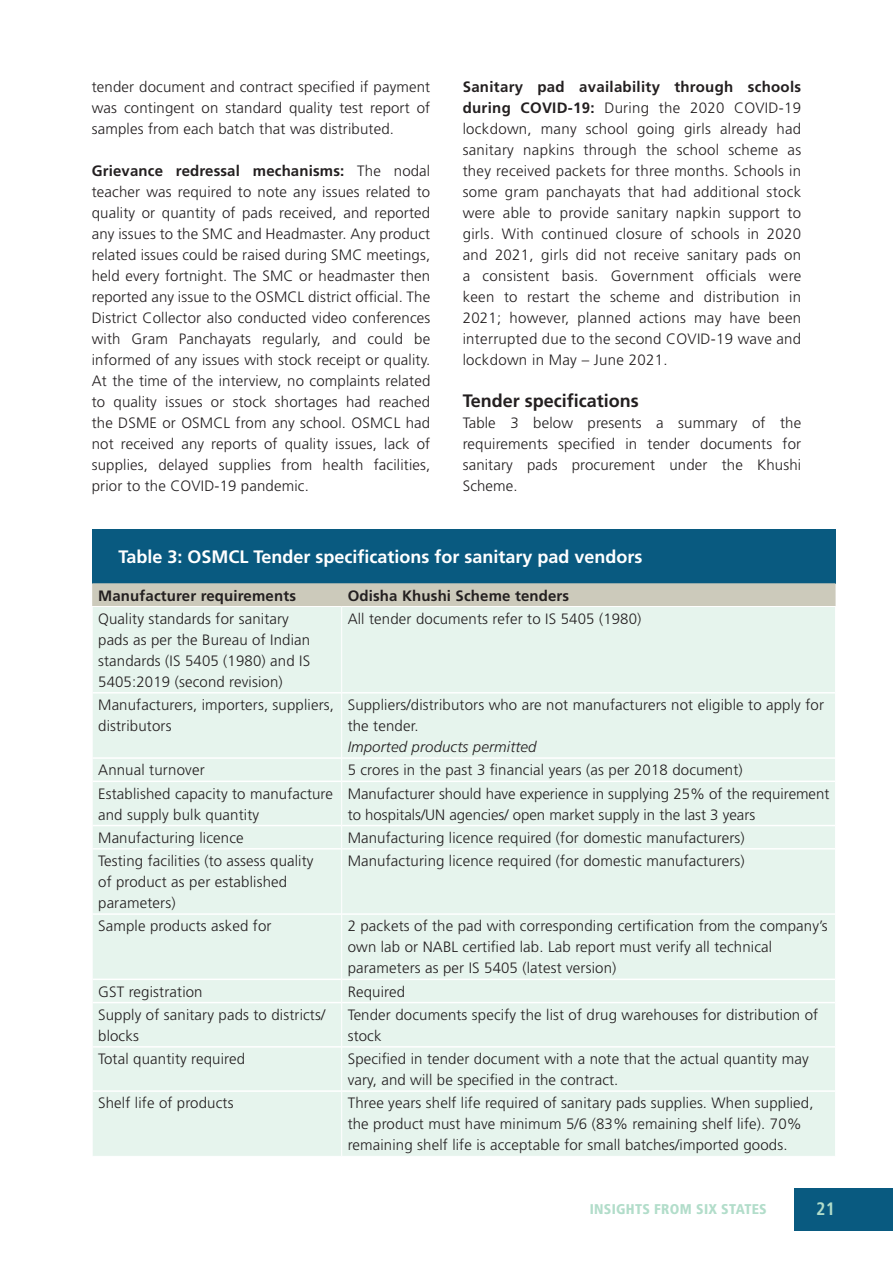
<style>
.page{position:relative;width:893px;height:1263px;background:#fff}
.page>*{position:absolute;margin:0;border:0;box-sizing:border-box;transform-origin:0 0}
.Table_Head{font:700 18px "Frutiger LT Std";color:#fff}
.SH_2{font:700 18px "Frutiger LT Std";color:#231f20}
.t1{font:700 condensed 18px "Frutiger LT Std";color:#b2ddca}
.body{font:300 15px/21px "Frutiger LT Std";letter-spacing:.01em;color:#231f20;text-align:justify}
.Table_text{font:300 15px/21px "Frutiger LT Std";letter-spacing:.01em;color:#231f20}
.Table_text-2{font:700 15px "Frutiger LT Std";letter-spacing:.01em;color:#231f20}
.Table_text-3{font:italic 300 15px "Frutiger LT Std";letter-spacing:.01em;color:#231f20}
.t2{font:900 condensed 14.1px "Frutiger LT Std";letter-spacing:.02em;color:#b2ddca}
.s1{font-weight:700}
</style>
<div class="page">
<div style="left:795px;top:1188px;width:98px;height:42px;background:#095a80"></div>
<div style="left:92px;top:529px;width:744px;height:54px;background:#095a80"></div>
<div style="left:92px;top:583px;width:744px;height:23px;background:#cccabb"></div>
<div style="left:93px;top:607px;width:742px;height:549px;background:#e6f4ed"></div>
<hr style="left:93px;top:692px;width:248px;height:1px;background:#fff">
<hr style="left:342px;top:692px;width:493px;height:1px;background:#fff">
<hr style="left:93px;top:757px;width:248px;height:2px;background:#fff">
<hr style="left:342px;top:757px;width:493px;height:2px;background:#fff">
<hr style="left:93px;top:780px;width:248px;height:2px;background:#fff">
<hr style="left:342px;top:780px;width:493px;height:2px;background:#fff">
<hr style="left:93px;top:825px;width:248px;height:1px;background:#fff">
<hr style="left:342px;top:825px;width:493px;height:1px;background:#fff">
<hr style="left:93px;top:848px;width:248px;height:1px;background:#fff">
<hr style="left:342px;top:848px;width:493px;height:1px;background:#fff">
<hr style="left:93px;top:913px;width:248px;height:2px;background:#fff">
<hr style="left:342px;top:913px;width:493px;height:2px;background:#fff">
<hr style="left:93px;top:978px;width:248px;height:2px;background:#fff">
<hr style="left:342px;top:978px;width:493px;height:2px;background:#fff">
<hr style="left:93px;top:1002px;width:248px;height:1px;background:#fff">
<hr style="left:342px;top:1002px;width:493px;height:1px;background:#fff">
<hr style="left:93px;top:1046px;width:248px;height:1px;background:#fff">
<hr style="left:342px;top:1046px;width:493px;height:1px;background:#fff">
<hr style="left:93px;top:1090px;width:248px;height:2px;background:#fff">
<hr style="left:342px;top:1090px;width:493px;height:2px;background:#fff">
<hr style="left:341px;top:607px;width:1px;height:86px;background:#fff">
<hr style="left:341px;top:693px;width:1px;height:65px;background:#fff">
<svg style="left:341px;top:758px;width:1px;height:23px"></svg>
<hr style="left:341px;top:781px;width:1px;height:44px;background:#fff">
<svg style="left:341px;top:825px;width:1px;height:24px"></svg>
<hr style="left:341px;top:849px;width:1px;height:65px;background:#fff">
<hr style="left:341px;top:914px;width:1px;height:65px;background:#fff">
<svg style="left:341px;top:979px;width:1px;height:23px"></svg>
<hr style="left:341px;top:1002px;width:1px;height:45px;background:#fff">
<hr style="left:341px;top:1047px;width:1px;height:44px;background:#fff">
<hr style="left:341px;top:1091px;width:1px;height:65px;background:#fff">
<p class="body" style="left:92px;top:77px;width:340px">tender document and contract specified if payment was contingent on standard quality test report of samples from each batch that was distributed.</p>
<p class="body" style="left:92px;top:161px;width:340px"><span class="s1">Grievance redressal mechanisms:</span> The nodal teacher was required to note any issues related to quality or quantity of pads received, and reported any issues to the SMC and Headmaster. Any product related issues could be raised during SMC meetings, held every fortnight. The SMC or headmaster then reported any issue to the OSMCL district official. The District Collector also conducted video conferences with Gram Panchayats regularly, and could be informed of any issues with stock receipt or quality.<br>At the time of the interview, no complaints related to quality issues or stock shortages had reached the DSME or OSMCL from any school. OSMCL had not received any reports of quality issues, lack of supplies, delayed supplies from health facilities, prior to the COVID-19 pandemic.</p>
<p class="body" style="left:463px;top:77px;width:340px"><span class="s1">Sanitary pad availability through schools during COVID-19:</span> During the 2020 COVID-19 lockdown, many school going girls already had sanitary napkins through the school scheme as they received packets for three months. Schools in some gram panchayats that had additional stock were able to provide sanitary napkin support to girls. With continued closure of schools in 2020 and 2021, girls did not receive sanitary pads on a consistent basis. Government officials were keen to restart the scheme and distribution in 2021; however, planned actions may have been interrupted due to the second COVID-19 wave and lockdown in May – June 2021.</p>
<p class="SH_2" style="left:463px;top:390px;width:178px">Tender specifications</p>
<p class="body" style="left:463px;top:413px;width:340px">Table 3 below presents a summary of the requirements specified in tender documents for sanitary pads procurement under the Khushi Scheme.</p>
<p class="Table_Head" style="left:118px;top:546px;width:526px">Table 3: OSMCL Tender specifications for sanitary pad vendors</p>
<p class="Table_text-2" style="left:98px;top:586px;width:199px">Manufacturer requirements</p>
<p class="Table_text-2" style="left:348px;top:586px;width:223px">Odisha Khushi Scheme tenders</p>
<p class="Table_text" style="left:98px;top:608px;width:213px">Quality standards for sanitary pads as per the Bureau of Indian standards (IS 5405 (1980) and IS<br>5405:2019 (second revision)</p>
<p class="Table_text" style="left:348px;top:608px;width:295px">All tender documents refer to IS 5405 (1980)</p>
<p class="Table_text" style="left:98px;top:695px;width:237px">Manufacturers, importers, suppliers, distributors</p>
<p class="Table_text" style="left:348px;top:695px;width:478px">Suppliers/distributors who are not manufacturers not eligible to apply for the tender.</p>
<p class="Table_text-3" style="left:348px;top:738px;width:190px">Imported products permitted</p>
<p class="Table_text" style="left:98px;top:760px;width:108px">Annual turnover</p>
<p class="Table_text" style="left:348px;top:760px;width:397px">5 crores in the past 3 financial years (as per 2018 document)</p>
<p class="Table_text" style="left:98px;top:783px;width:236px">Established capacity to manufacture and supply bulk quantity</p>
<p class="Table_text" style="left:348px;top:783px;width:483px">Manufacturer should have experience in supplying 25% of the requirement to hospitals/UN agencies/ open market supply in the last 3 years</p>
<p class="Table_text" style="left:98px;top:827px;width:147px">Manufacturing licence</p>
<p class="Table_text" style="left:348px;top:827px;width:399px">Manufacturing licence required (for domestic manufacturers)</p>
<p class="Table_text" style="left:98px;top:851px;width:217px">Testing facilities (to assess quality of product as per established parameters)</p>
<p class="Table_text" style="left:348px;top:851px;width:399px">Manufacturing licence required (for domestic manufacturers)</p>
<p class="Table_text" style="left:98px;top:916px;width:175px">Sample products asked for</p>
<p class="Table_text" style="left:348px;top:916px;width:482px">2 packets of the pad with corresponding certification from the company’s own lab or NABL certified lab. Lab report must verify all technical parameters as per IS 5405 (latest version)</p>
<p class="Table_text" style="left:98px;top:981px;width:106px">GST registration</p>
<p class="Table_text" style="left:348px;top:981px;width:59px">Required</p>
<p class="Table_text" style="left:98px;top:1004px;width:229px">Supply of sanitary pads to districts/ blocks</p>
<p class="Table_text" style="left:348px;top:1004px;width:472px">Tender documents specify the list of drug warehouses for distribution of stock</p>
<p class="Table_text" style="left:98px;top:1049px;width:148px">Total quantity required</p>
<p class="Table_text" style="left:348px;top:1049px;width:462px">Specified in tender document with a note that the actual quantity may vary, and will be specified in the contract.</p>
<p class="Table_text" style="left:98px;top:1093px;width:137px">Shelf life of products</p>
<p class="Table_text" style="left:348px;top:1093px;width:467px">Three years shelf life required of sanitary pads supplies. When supplied, the product must have minimum 5/6 (83% remaining shelf life). 70% remaining shelf life is acceptable for small batches/imported goods.</p>
<p class="t2" style="left:590px;top:1200px;width:179px">INSIGHTS FROM SIX STATES</p>
<p class="t1" style="left:816px;top:1198px;width:21px">21</p>
</div>
